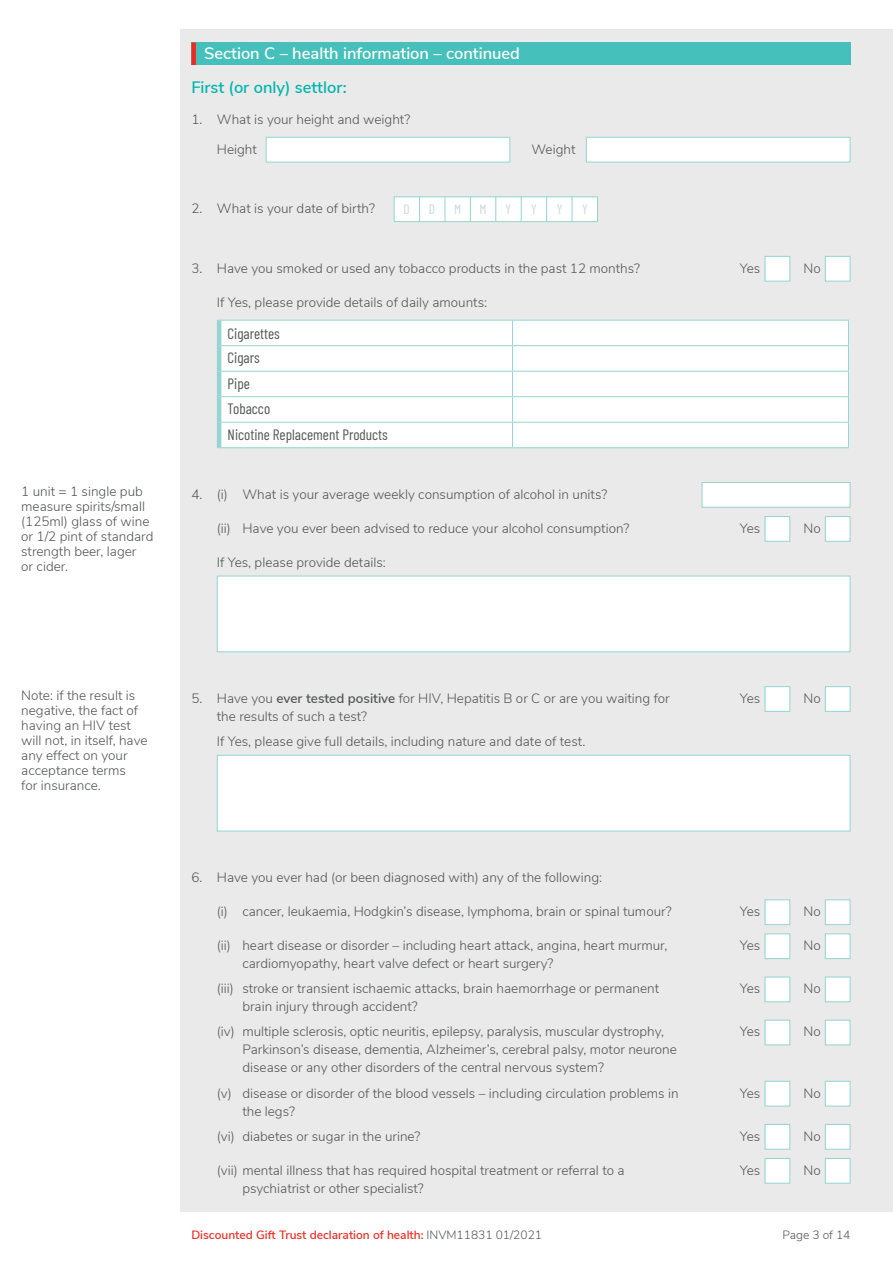
<style>
.page{position:relative;width:893px;height:1263px;background:#fff}
.page>*{position:absolute;margin:0;border:0;box-sizing:border-box;transform-origin:0 0}
.t1{font:600 16.5px "Nunito Sans";color:#fff}
.t2{font:600 16.5px "Nunito Sans";color:#00b5ae}
.t3{font:15px/25.5px "Barlow Condensed";color:#545555}
.t4{font:300 13.5px/15px "Nunito Sans";color:#545555}
.t5{font:13.5px "Barlow Condensed";color:#cbd8e1}
.t6{font:600 12px "Nunito Sans";color:#ee2a23}
.t7{font:300 12px "Nunito Sans";color:#545555}
.s1{font-weight:600}
.s2{font-weight:300;color:#545555}
</style>
<div class="page">
<div style="left:181px;top:30px;width:712px;height:1182px;background:#e9eae9"></div>
<div style="left:191px;top:43px;width:659px;height:22px;background:#45c0bb"></div>
<div style="left:191px;top:43px;width:5px;height:22px;background:#ee2a23"></div>
<div style="left:266px;top:137px;width:244px;height:25px;background:#fff;border:1px solid #94d5d2"></div>
<div style="left:586px;top:137px;width:264px;height:25px;background:#fff;border:1px solid #94d5d2"></div>
<div style="left:394px;top:197px;width:203px;height:25px;background:#fff"></div>
<div style="left:394px;top:196px;width:204px;height:26px;border:1px solid #94d5d2"></div>
<svg style="left:419px;top:196px;width:1px;height:26px"></svg>
<svg style="left:445px;top:196px;width:1px;height:26px"></svg>
<svg style="left:470px;top:196px;width:1px;height:26px"></svg>
<svg style="left:495px;top:196px;width:1px;height:26px"></svg>
<svg style="left:521px;top:196px;width:1px;height:26px"></svg>
<svg style="left:546px;top:196px;width:1px;height:26px"></svg>
<svg style="left:572px;top:196px;width:1px;height:26px"></svg>
<div style="left:765px;top:256px;width:25px;height:25px;background:#fff;border:1px solid #94d5d2"></div>
<div style="left:825px;top:256px;width:25px;height:25px;background:#fff;border:1px solid #94d5d2"></div>
<div style="left:221px;top:321px;width:627px;height:126px;background:#fff"></div>
<hr style="left:217px;top:320px;width:295px;height:1px;background:#94d5d2">
<hr style="left:512px;top:320px;width:337px;height:1px;background:#94d5d2">
<hr style="left:221px;top:345px;width:291px;height:1px;background:#94d5d2">
<hr style="left:512px;top:345px;width:337px;height:1px;background:#94d5d2">
<hr style="left:221px;top:371px;width:291px;height:1px;background:#94d5d2">
<hr style="left:512px;top:371px;width:337px;height:1px;background:#94d5d2">
<hr style="left:221px;top:396px;width:291px;height:1px;background:#94d5d2">
<hr style="left:512px;top:396px;width:337px;height:1px;background:#94d5d2">
<hr style="left:221px;top:422px;width:291px;height:1px;background:#94d5d2">
<hr style="left:512px;top:422px;width:337px;height:1px;background:#94d5d2">
<svg style="left:512px;top:320px;width:1px;height:127px"></svg>
<svg style="left:848px;top:320px;width:1px;height:127px"></svg>
<hr style="left:217px;top:447px;width:295px;height:1px;background:#94d5d2">
<hr style="left:512px;top:447px;width:337px;height:1px;background:#94d5d2">
<hr style="left:217px;top:320px;width:4px;height:26px;background:#94d5d2">
<hr style="left:217px;top:346px;width:4px;height:25px;background:#94d5d2">
<hr style="left:217px;top:371px;width:4px;height:26px;background:#94d5d2">
<hr style="left:217px;top:397px;width:4px;height:25px;background:#94d5d2">
<hr style="left:217px;top:422px;width:4px;height:25px;background:#94d5d2">
<div style="left:765px;top:899px;width:25px;height:26px;background:#fff;border:1px solid #94d5d2"></div>
<div style="left:825px;top:899px;width:25px;height:26px;background:#fff;border:1px solid #94d5d2"></div>
<div style="left:765px;top:933px;width:25px;height:26px;background:#fff;border:1px solid #94d5d2"></div>
<div style="left:825px;top:933px;width:25px;height:26px;background:#fff;border:1px solid #94d5d2"></div>
<div style="left:765px;top:977px;width:25px;height:25px;background:#fff;border:1px solid #94d5d2"></div>
<div style="left:825px;top:977px;width:25px;height:25px;background:#fff;border:1px solid #94d5d2"></div>
<div style="left:765px;top:1020px;width:25px;height:25px;background:#fff;border:1px solid #94d5d2"></div>
<div style="left:825px;top:1020px;width:25px;height:25px;background:#fff;border:1px solid #94d5d2"></div>
<div style="left:765px;top:1081px;width:25px;height:25px;background:#fff;border:1px solid #94d5d2"></div>
<div style="left:825px;top:1081px;width:25px;height:25px;background:#fff;border:1px solid #94d5d2"></div>
<div style="left:765px;top:1124px;width:25px;height:25px;background:#fff;border:1px solid #94d5d2"></div>
<div style="left:825px;top:1124px;width:25px;height:25px;background:#fff;border:1px solid #94d5d2"></div>
<div style="left:765px;top:1158px;width:25px;height:25px;background:#fff;border:1px solid #94d5d2"></div>
<div style="left:825px;top:1158px;width:25px;height:25px;background:#fff;border:1px solid #94d5d2"></div>
<div style="left:702px;top:482px;width:148px;height:26px;background:#fff;border:1px solid #94d5d2"></div>
<div style="left:765px;top:516px;width:25px;height:26px;background:#fff;border:1px solid #94d5d2"></div>
<div style="left:825px;top:516px;width:25px;height:26px;background:#fff;border:1px solid #94d5d2"></div>
<div style="left:217px;top:576px;width:633px;height:76px;background:#fff;border:1px solid #94d5d2"></div>
<div style="left:765px;top:686px;width:25px;height:26px;background:#fff;border:1px solid #94d5d2"></div>
<div style="left:825px;top:686px;width:25px;height:26px;background:#fff;border:1px solid #94d5d2"></div>
<div style="left:217px;top:755px;width:633px;height:76px;background:#fff;border:1px solid #94d5d2"></div>
<p class="t4" style="left:21px;top:483px;width:134px">1 unit = 1 single pub measure spirits/small (125ml) glass of wine or 1/2 pint of standard strength beer, lager<br>or cider.</p>
<p class="t1" style="left:204px;top:41px;width:317px">Section C – health information – continued</p>
<p class="t2" style="left:191px;top:75px;width:157px">First (or only) settlor:</p>
<p class="t4" style="left:191px;top:111px;width:220px">1. What is your height and weight?</p>
<p class="t4" style="left:217px;top:141px;width:42px">Height</p>
<p class="t4" style="left:531px;top:141px;width:45px">Weight</p>
<p class="t4" style="left:191px;top:200px;width:185px">2. What is your date of birth?</p>
<p class="t5" style="left:403px;top:199px;width:8px">D</p>
<p class="t5" style="left:429px;top:199px;width:8px">D</p>
<p class="t5" style="left:454px;top:199px;width:9px">M</p>
<p class="t5" style="left:479px;top:199px;width:9px">M</p>
<p class="t5" style="left:506px;top:199px;width:7px">Y</p>
<p class="t5" style="left:531px;top:199px;width:7px">Y</p>
<p class="t5" style="left:557px;top:199px;width:7px">Y</p>
<p class="t5" style="left:582px;top:199px;width:7px">Y</p>
<p class="t4" style="left:191px;top:260px;width:450px">3. Have you smoked or used any tobacco products in the past 12 months?</p>
<p class="t4" style="left:740px;top:260px;width:22px">Yes</p>
<p class="t4" style="left:803px;top:260px;width:19px">No</p>
<p class="t4" style="left:217px;top:294px;width:272px">If Yes, please provide details of daily amounts:</p>
<p class="t3" style="left:228px;top:321px;width:54px;line-height:24px">Cigarettes<br>Cigars</p>
<p class="t3" style="left:228px;top:370px;width:162px">Pipe<br>Tobacco<br>Nicotine Replacement Products</p>
<p class="t4" style="left:191px;top:486px;width:417px">4. (i) What is your average weekly consumption of alcohol in units?</p>
<p class="t4" style="left:217px;top:520px;width:414px">(ii) Have you ever been advised to reduce your alcohol consumption?</p>
<p class="t4" style="left:740px;top:520px;width:22px">Yes</p>
<p class="t4" style="left:803px;top:520px;width:19px">No</p>
<p class="t4" style="left:217px;top:554px;width:170px">If Yes, please provide details:</p>
<p class="t4" style="left:21px;top:687px;width:128px">Note: if the result is negative, the fact of having an HIV test will not, in itself, have any effect on your acceptance terms<br>for insurance.</p>
<p class="t4" style="left:217px;top:688px;width:454px;line-height:18px;text-indent:-26px">5. Have you <span class="s1">ever tested positive</span> for HIV, Hepatitis B or C or are you waiting for the results of such a test?</p>
<p class="t4" style="left:740px;top:690px;width:22px">Yes</p>
<p class="t4" style="left:803px;top:690px;width:19px">No</p>
<p class="t4" style="left:217px;top:733px;width:370px">If Yes, please give full details, including nature and date of test.</p>
<p class="t4" style="left:191px;top:869px;width:412px">6. Have you ever had (or been diagnosed with) any of the following:</p>
<p class="t4" style="left:217px;top:903px;width:456px">(i) cancer, leukaemia, Hodgkin’s disease, lymphoma, brain or spinal tumour?</p>
<p class="t4" style="left:740px;top:903px;width:22px">Yes</p>
<p class="t4" style="left:803px;top:903px;width:19px">No</p>
<p class="t4" style="left:242px;top:935px;width:427px;line-height:18px;text-indent:-26px">(ii) heart disease or disorder – including heart attack, angina, heart murmur, cardiomyopathy, heart valve defect or heart surgery?</p>
<p class="t4" style="left:740px;top:937px;width:22px">Yes</p>
<p class="t4" style="left:803px;top:937px;width:19px">No</p>
<p class="t4" style="left:242px;top:979px;width:418px;line-height:18px;text-indent:-26px">(iii) stroke or transient ischaemic attacks, brain haemorrhage or permanent brain injury through accident?</p>
<p class="t4" style="left:740px;top:980px;width:22px">Yes</p>
<p class="t4" style="left:803px;top:980px;width:19px">No</p>
<p class="t4" style="left:242px;top:1022px;width:436px;line-height:18px;text-indent:-26px">(iv) multiple sclerosis, optic neuritis, epilepsy, paralysis, muscular dystrophy,<br>Parkinson’s disease, dementia, Alzheimer’s, cerebral palsy, motor neurone disease or any other disorders of the central nervous system?</p>
<p class="t4" style="left:740px;top:1023px;width:22px">Yes</p>
<p class="t4" style="left:803px;top:1023px;width:19px">No</p>
<p class="t4" style="left:242px;top:1083px;width:438px;line-height:18px;text-indent:-26px">(v) disease or disorder of the blood vessels – including circulation problems in the legs?</p>
<p class="t4" style="left:740px;top:1084px;width:22px">Yes</p>
<p class="t4" style="left:803px;top:1084px;width:19px">No</p>
<p class="t4" style="left:217px;top:1128px;width:205px">(vi) diabetes or sugar in the urine?</p>
<p class="t4" style="left:740px;top:1128px;width:22px">Yes</p>
<p class="t4" style="left:803px;top:1128px;width:19px">No</p>
<p class="t4" style="left:242px;top:1160px;width:384px;line-height:18px;text-indent:-26px">(vii) mental illness that has required hospital treatment or referral to a psychiatrist or other specialist?</p>
<p class="t4" style="left:740px;top:1162px;width:22px">Yes</p>
<p class="t4" style="left:803px;top:1162px;width:19px">No</p>
<p class="t6" style="left:191px;top:1226px;width:352px">Discounted Gift Trust declaration of health: <span class="s2">INVM11831 01/2021</span></p>
<p class="t7" style="left:782px;top:1226px;width:70px">Page 3 of 14</p>
</div>
